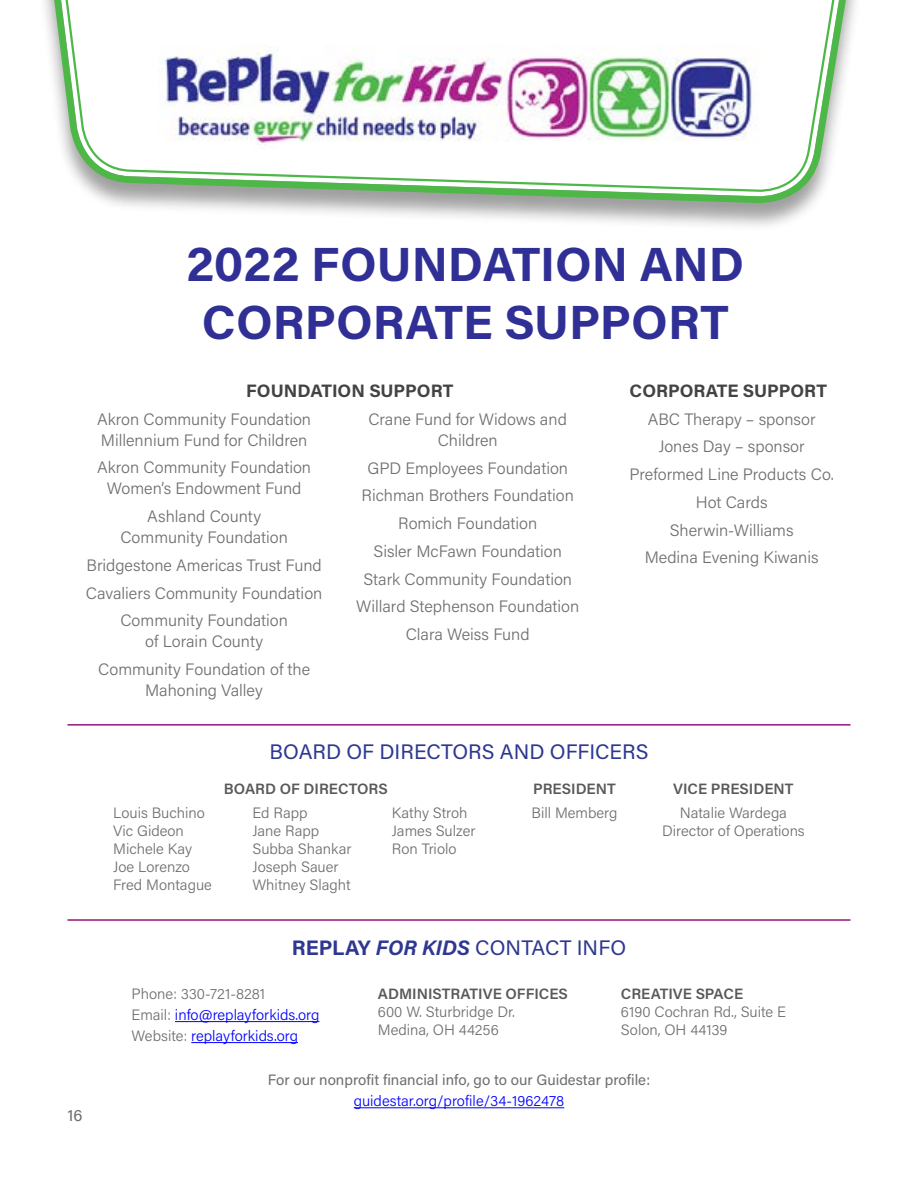
<style>
.page{position:relative;width:918px;height:1188px;background:#fff}
.page>*{position:absolute;margin:0;border:0;box-sizing:border-box;transform-origin:0 0}
.t1{font:700 48px "Acumin Pro";color:#302f95}
.t2{font:21px "Acumin Pro";color:#2e3791}
.t3{font:italic 700 21px "Acumin Pro";letter-spacing:.005em;color:#2e3791}
.t4{font:700 18px "Acumin Pro";color:#434345}
.t5{font:300 16.5px/27.8px "Acumin Pro";color:#6d6e71;text-align:center}
.t6{font:16.5px "Acumin Pro";color:#6d6e71}
.t7{font:300 15px/18px "Acumin Pro";color:#6d6e71}
.t8{font:300 15px/21px "Acumin Pro";color:#00f}
.t9{font:600 15px "Acumin Pro";color:#58595b}
.t10{font:15px "Acumin Pro";color:#6d6e71}
.s1{font-style:normal}
.s2{font-weight:400;font-style:normal}
.s3{color:#6d6e71}
</style>
<div class="page">
<div style="left:37px;top:0;width:825px;height:231px;background:#000;opacity:.38"></div>
<svg style="left:46px;top:0;width:806px;height:207px"></svg>
<svg style="left:60px;top:0;width:779px;height:193px"></svg>
<img style="left:159px;top:46px;width:600px;height:104px">
<hr style="left:68px;top:724px;width:782px;height:2px;background:#97147a">
<hr style="left:68px;top:919px;width:782px;height:2px;background:#97147a">
<hr style="left:175px;top:1021px;width:144px;height:1px;background:#00f">
<hr style="left:191px;top:1042px;width:107px;height:1px;background:#00f">
<hr style="left:354px;top:1107px;width:210px;height:1px;background:#00f">
<h1 class="t1" style="left:186px;top:231px;width:292px">2022 FOUNDAT</h1>
<h1 class="t1" style="left:540px;top:231px;width:199px">ION AND</h1>
<h1 class="t1" style="left:202px;top:288px;width:201px">CORPORATE</h1>
<h1 class="t1" style="left:504px;top:288px;width:32px">SUPP</h1>
<h1 class="t1" style="left:631px;top:288px;width:66px">ORT</h1>
<p class="t4" style="left:246px;top:378px;width:64px">FOUNDAT</p>
<p class="t4" style="left:332px;top:378px;width:50px">ION SUPP</p>
<p class="t4" style="left:417px;top:378px;width:26px">ORT</p>
<p class="t4" style="left:630px;top:378px;width:76px">CORPORATE</p>
<p class="t4" style="left:743px;top:378px;width:13px">SUPP</p>
<p class="t4" style="left:791px;top:378px;width:26px">ORT</p>
<p class="t5" style="left:630px;top:404px;width:206px">ABC Therapy – sponsor<br>Jones Day – sponsor<br>Preformed Line Products Co.<br>Hot Cards<br>Sherwin-Williams<br>Medina Evening Kiwanis</p>
<p class="t5" style="left:97px;top:408px;width:215px;line-height:21px;text-align:left">Akron Community Foundation<br>Millennium Fund for Children</p>
<p class="t5" style="left:97px;top:457px;width:215px;line-height:21px">Akron Community Foundation<br>Women’s Endowment Fund</p>
<p class="t5" style="left:120px;top:505px;width:169px;line-height:21px">Ashland County<br>Community Foundation</p>
<p class="t5" style="left:86px;top:551px;width:238px">Bridgestone Americas Trust Fund<br>Cavaliers Community Foundation<br>Community Foundation</p>
<p class="t5" style="left:98px;top:627px;width:213px">of Lorain County<br>Community Foundation of the</p>
<p class="t5" style="left:145px;top:676px;width:119px">Mahoning Valley</p>
<p class="t5" style="left:369px;top:408px;width:200px;line-height:21px">Crane Fund for Widows and<br>Children</p>
<p class="t5" style="left:356px;top:453px;width:225px">GPD Employees Foundation<br>Richman Brothers Foundation<br>Romich Foundation<br>Sisler McFawn Foundation<br>Stark Community Foundation<br>Willard Stephenson Foundation<br>Clara Weiss Fund</p>
<p class="t2" style="left:270px;top:737px;width:29px">Boar</p>
<p class="t2" style="left:326px;top:737px;width:130px">d of Directors</p>
<p class="t2" style="left:500px;top:737px;width:123px">an d Officers</p>
<p class="t6" style="left:68px;top:1103px;width:17px">16</p>
<p class="t9" style="left:224px;top:778px;width:166px">BOARD OF DIRECTORS</p>
<p class="t9" style="left:673px;top:778px;width:122px">VICE PRESIDENT</p>
<p class="t7" style="left:662px;top:804px;width:144px;text-align:center">Natalie Wardega<br>Director of Operations</p>
<p class="t9" style="left:533px;top:778px;width:84px">PRESIDENT</p>
<p class="t7" style="left:532px;top:804px;width:87px">Bill Memberg</p>
<p class="t7" style="left:113px;top:803px;width:100px">Louis Buchino<br>Vic Gideon<br>Michele Kay<br>Joe Lorenzo<br>Fred Montague</p>
<p class="t7" style="left:253px;top:803px;width:100px">Ed Rapp<br>Jane Rapp<br>Subba Shankar<br>Joseph Sauer<br>Whitney Slaght</p>
<p class="t7" style="left:392px;top:803px;width:85px">Kathy Stroh<br>James Sulzer<br>Ron Triolo</p>
<p class="t3" style="left:292px;top:933px;width:199px"><span class="s1">REPLAY</span> FOR KIDS <span class="s2">Conta</span></p>
<p class="t2" style="left:545px;top:933px;width:45px">ct Info</p>
<p class="t9" style="left:378px;top:983px;width:20px">ADMINISTRATIVE</p>
<p class="t9" style="left:506px;top:983px;width:21px">OFFICES</p>
<p class="t7" style="left:378px;top:1002px;width:139px">600 W. Sturbridge Dr.<br>Medina, OH 44256</p>
<p class="t8" style="left:132px;top:983px;width:189px"><span class="s3">Phone: 330-721-8281<br>Email:</span> info@replayforkids.org<br><span class="s3">Website:</span> replayforkids.org</p>
<p class="t9" style="left:621px;top:983px;width:20px">CREATIVE</p>
<p class="t9" style="left:696px;top:983px;width:20px">SPACE</p>
<p class="t7" style="left:621px;top:1002px;width:167px">6190 Cochran Rd., Suite E<br>Solon, OH 44139</p>
<p class="t10" style="left:268px;top:1070px;width:384px">For our nonprofit financial info, go to our Guidestar profile:</p>
<p class="t8" style="left:354px;top:1090px;width:212px">guidestar.org/profile/34-1962478</p>
</div>
